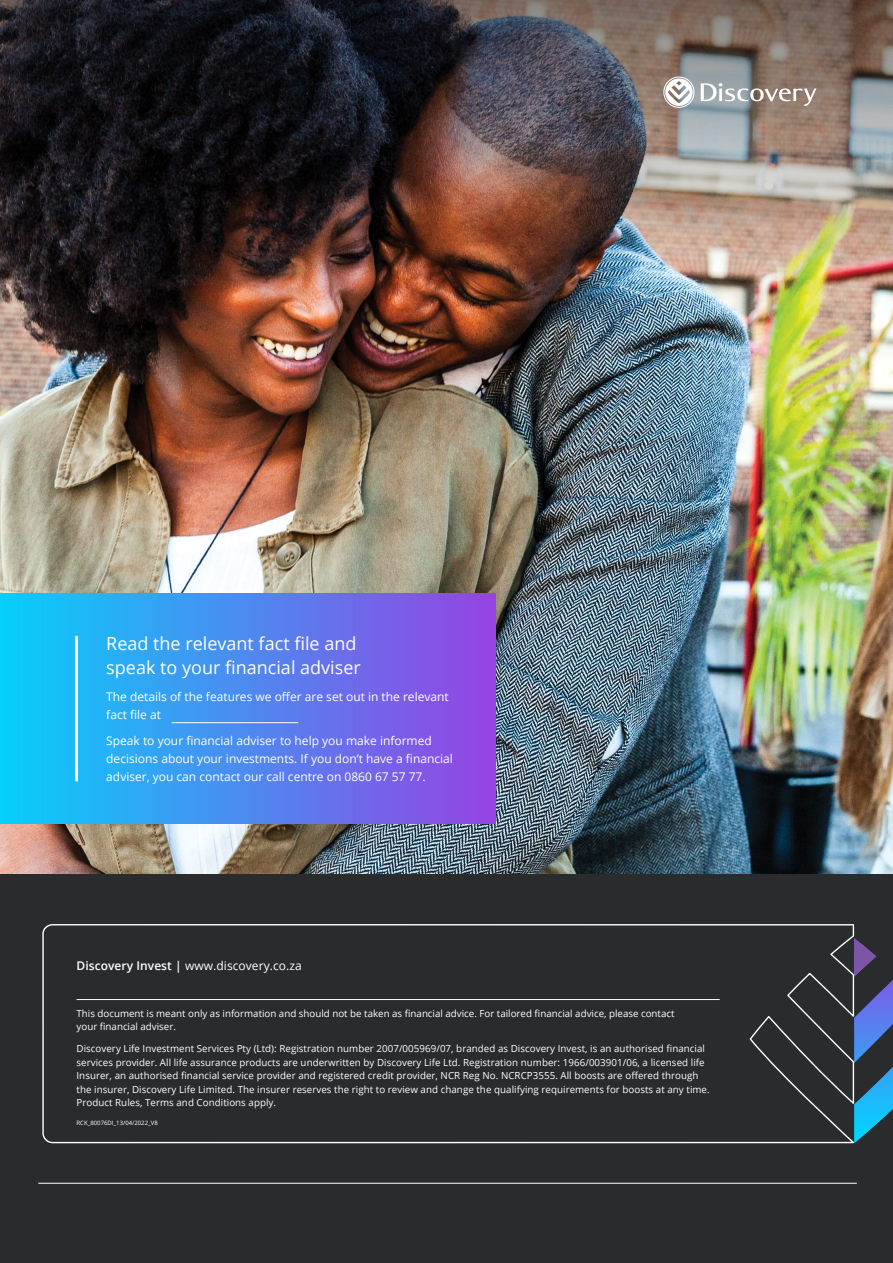
<style>
.page{position:relative;width:893px;height:1263px;background:#fff}
.page>*{position:absolute;margin:0;border:0;box-sizing:border-box;transform-origin:0 0}
.t1{font:18px/24px "Open Sans";color:#fff}
.t2{font:12px/18px "Open Sans";color:#fff}
.t3{font:9.75px/13.5px "Open Sans";letter-spacing:.005em;color:#fff}
.t4{font:6px "Open Sans";color:#fff}
.s1{font-weight:600}
</style>
<div class="page">
<div style="left:0;top:846px;width:893px;height:417px;background:#292b2c"></div>
<img style="left:0;top:265px;width:893px;height:609px">
<img style="left:0;top:0;width:893px;height:265px">
<svg style="left:701px;top:83px;width:115px;height:23px;background:#a9a39f"></svg>
<svg style="left:663px;top:77px;width:31px;height:31px"></svg>
<div style="left:0;top:594px;width:495px;height:230px;background:linear-gradient(to right,#06d0fb,#9643e3)"></div>
<hr style="left:75px;top:636px;width:3px;height:145px;background:#fff">
<svg style="left:855px;top:939px;width:38px;height:204px"></svg>
<svg style="left:42px;top:1030px;width:813px;height:114px"></svg>
<svg style="left:42px;top:924px;width:813px;height:106px"></svg>
<hr style="left:38px;top:1183px;width:819px;height:1px;background:#fff">
<hr style="left:172px;top:722px;width:126px;height:1px;background:#fff">
<h1 class="t1" style="left:106px;top:631px;width:256px">Read the relevant fact file and speak to your financial adviser</h1>
<p class="t2" style="left:106px;top:687px;width:344px">The details of the features we offer are set out in the relevant fact file at</p>
<p class="t2" style="left:106px;top:731px;width:348px">Speak to your financial adviser to help you make informed decisions about your investments. If you don’t have a financial adviser, you can contact our call centre on 0860 67 57 77.</p>
<p class="t2" style="left:77px;top:957px;width:227px"><span class="s1">Discovery Invest |</span> www.discovery.co.za</p>
<p class="t3" style="left:77px;top:1006px;width:599px">This document is meant only as information and should not be taken as financial advice. For tailored financial advice, please contact your financial adviser.</p>
<p class="t3" style="left:77px;top:1042px;width:635px">Discovery Life Investment Services Pty (Ltd): Registration number 2007/005969/07, branded as Discovery Invest, is an authorised financial services provider. All life assurance products are underwritten by Discovery Life Ltd. Registration number: 1966/003901/06, a licensed life Insurer, an authorised financial service provider and registered credit provider, NCR Reg No. NCRCP3555. All boosts are offered through the insurer, Discovery Life Limited. The insurer reserves the right to review and change the qualifying requirements for boosts at any time.<br>Product Rules, Terms and Conditions apply.</p>
<p class="t4" style="left:77px;top:1118px;width:83px">RCK_80076DI_13/04/2022_V8</p>
</div>
